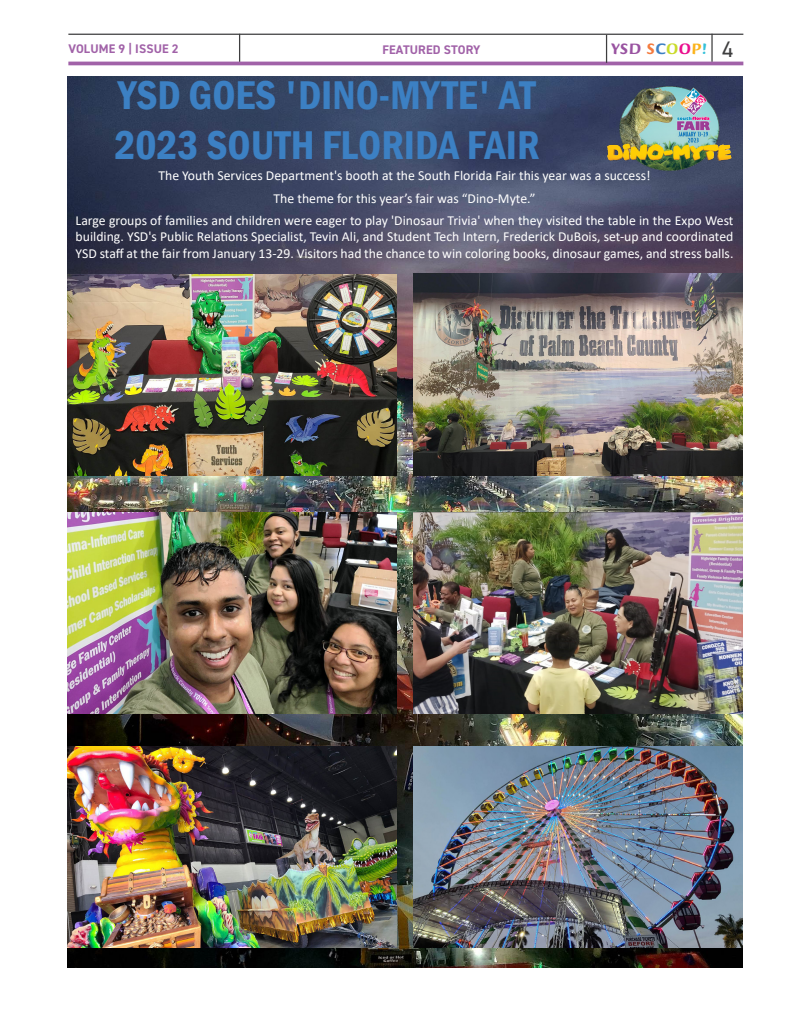
<style>
.page{position:relative;width:810px;height:1035px;background:#fff}
.page>*{position:absolute;margin:0;border:0;box-sizing:border-box;transform-origin:0 0}
.t1{font:600 condensed 41.25px "Franklin Gothic";color:#3c80c3}
.Page_number{font:22.5px "DIN2014";color:#3e3e3f}
.NEWSLTR{font:700 16.25px "Briem Script Std";letter-spacing:.025em;color:#9953a1}
.t2{font:13.75px/16.5px "Calibri";color:#fff;text-align:justify}
.Right_top_page_title{font:700 12.5px "DIN2014";letter-spacing:.01em;color:#a162a8}
.s1{color:#f47b3e}
.s2{color:#3c80c3}
.s3{color:#cadb2a}
.s4{color:#ea0e8e}
.s5{color:#fbb31b}
.s6{color:#35c1d9}
</style>
<div class="page">
<hr style="left:68px;top:62px;width:675px;height:3px;background:#a162a8">
<svg style="left:239px;top:35px;width:1px;height:27px"></svg>
<hr style="left:68px;top:34px;width:675px;height:1px;background:#3e3e3f">
<svg style="left:606px;top:35px;width:1px;height:28px"></svg>
<hr style="left:711px;top:34px;width:2px;height:28px;background:#3e3e3f">
<img style="left:68px;top:77px;width:674px;height:891px">
<img style="left:68px;top:274px;width:328px;height:202px">
<img style="left:414px;top:273px;width:328px;height:203px">
<img style="left:68px;top:512px;width:328px;height:202px">
<img style="left:68px;top:746px;width:328px;height:202px">
<img style="left:414px;top:512px;width:328px;height:202px">
<img style="left:414px;top:746px;width:328px;height:202px">
<img style="left:597px;top:81px;width:145px;height:94px">
<p class="Right_top_page_title" style="left:68px;top:40px;width:112px">VOLUME 9 | ISSUE 2</p>
<p class="Right_top_page_title" style="left:382px;top:41px;width:100px">FEATURED STORY</p>
<p class="NEWSLTR" style="left:612px;top:40px;width:97px">YSD <span class="s1">S</span><span class="s2">C</span><span class="s3">O</span><span class="s4">O</span><span class="s5">P</span><span class="s6">!</span></p>
<p class="Page_number" style="left:722px;top:35px;width:13px">4</p>
<p class="t1" style="left:118px;top:68px;width:419px">YSD GOES 'DINO-MYTE' AT</p>
<p class="t1" style="left:114px;top:117px;width:427px">2023 SOUTH FLORIDA FAIR</p>
<p class="t2" style="left:158px;top:167px;width:494px">The Youth Services Department's booth at the South Florida Fair this year was a success!</p>
<p class="t2" style="left:274px;top:189px;width:263px">The theme for this year’s fair was “Dino-Myte.”</p>
<p class="t2" style="left:76px;top:212px;width:659px">Large groups of families and children were eager to play 'Dinosaur Trivia' when they visited the table in the Expo West building. YSD's Public Relations Specialist, Tevin Ali, and Student Tech Intern, Frederick DuBois, set-up and coordinated YSD staff at the fair from January 13-29. Visitors had the chance to win coloring books, dinosaur games, and stress balls.</p>
</div>
